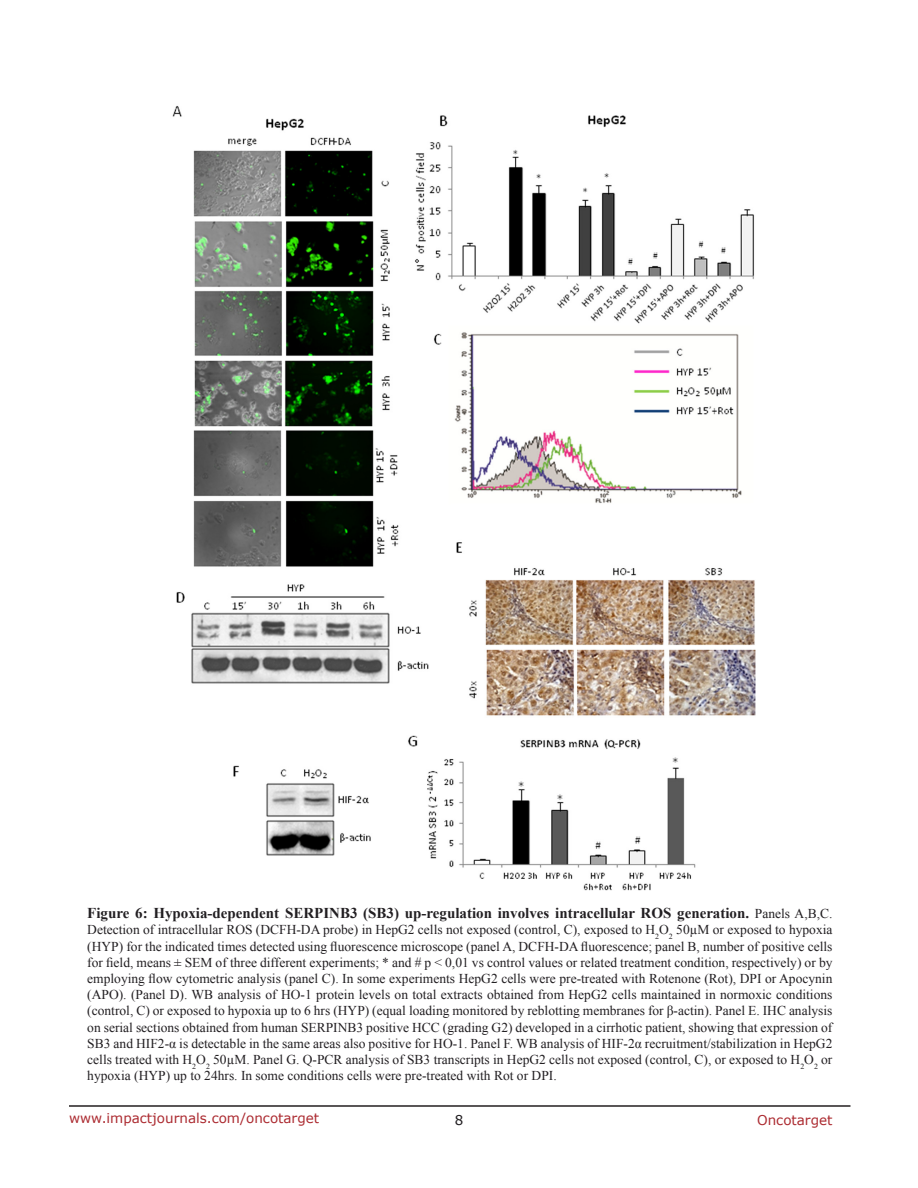
<style>
.page{position:relative;width:918px;height:1188px;background:#fff}
.page>*{position:absolute;margin:0;border:0;box-sizing:border-box;transform-origin:0 0}
.FigureText{font:700 15px "Times New Roman";color:#221f22}
.FigureText-2{font:13.5px/16.2px "Times New Roman";color:#221f22;text-align:justify}
.t1{font:13.5px "Verdana";color:#ac2b31}
.t2{font:13.5px "Verdana";color:#221f22}
.s1{font-weight:400;font-size:13.5px}
</style>
<div class="page">
<hr style="left:69px;top:1105px;width:781px;height:2px;background:#231f20">
<img style="left:172px;top:105px;width:584px;height:786px">
<p class="FigureText" style="left:87px;top:903px;width:747px">Figure 6: Hypoxia-dependent SERPINB3 (SB3) up-regulation involves intracellular ROS generation. <span class="s1">Panels A,B,C.</span></p>
<p class="FigureText-2" style="left:87px;top:922px;width:747px">Detection of intracellular ROS (DCFH-DA probe) in HepG2 cells not exposed (control, C), exposed to H<sub>2</sub>O<sub>2</sub> 50µM or exposed to hypoxia (HYP) for the indicated times detected using fluorescence microscope (panel A, DCFH-DA fluorescence; panel B, number of positive cells for field, means ± SEM of three different experiments; * and # p &lt; 0,01 vs control values or related treatment condition, respectively) or by employing flow cytometric analysis (panel C). In some experiments HepG2 cells were pre-treated with Rotenone (Rot), DPI or Apocynin (APO). (Panel D). WB analysis of HO-1 protein levels on total extracts obtained from HepG2 cells maintained in normoxic conditions (control, C) or exposed to hypoxia up to 6 hrs (HYP) (equal loading monitored by reblotting membranes for β-actin). Panel E. IHC analysis on serial sections obtained from human SERPINB3 positive HCC (grading G2) developed in a cirrhotic patient, showing that expression of SB3 and HIF2-α is detectable in the same areas also positive for HO-1. Panel F. WB analysis of HIF-2α recruitment/stabilization in HepG2 cells treated with H<sub>2</sub>O<sub>2</sub> 50µM. Panel G. Q-PCR analysis of SB3 transcripts in HepG2 cells not exposed (control, C), or exposed to H<sub>2</sub>O<sub>2</sub> or hypoxia (HYP) up to 24hrs. In some conditions cells were pre-treated with Rot or DPI.</p>
<p class="t1" style="left:69px;top:1109px;width:252px">www.impactjournals.com/oncotarget</p>
<p class="t2" style="left:455px;top:1111px;width:10px">8</p>
<p class="t1" style="left:757px;top:1111px;width:77px">Oncotarget</p>
</div>
